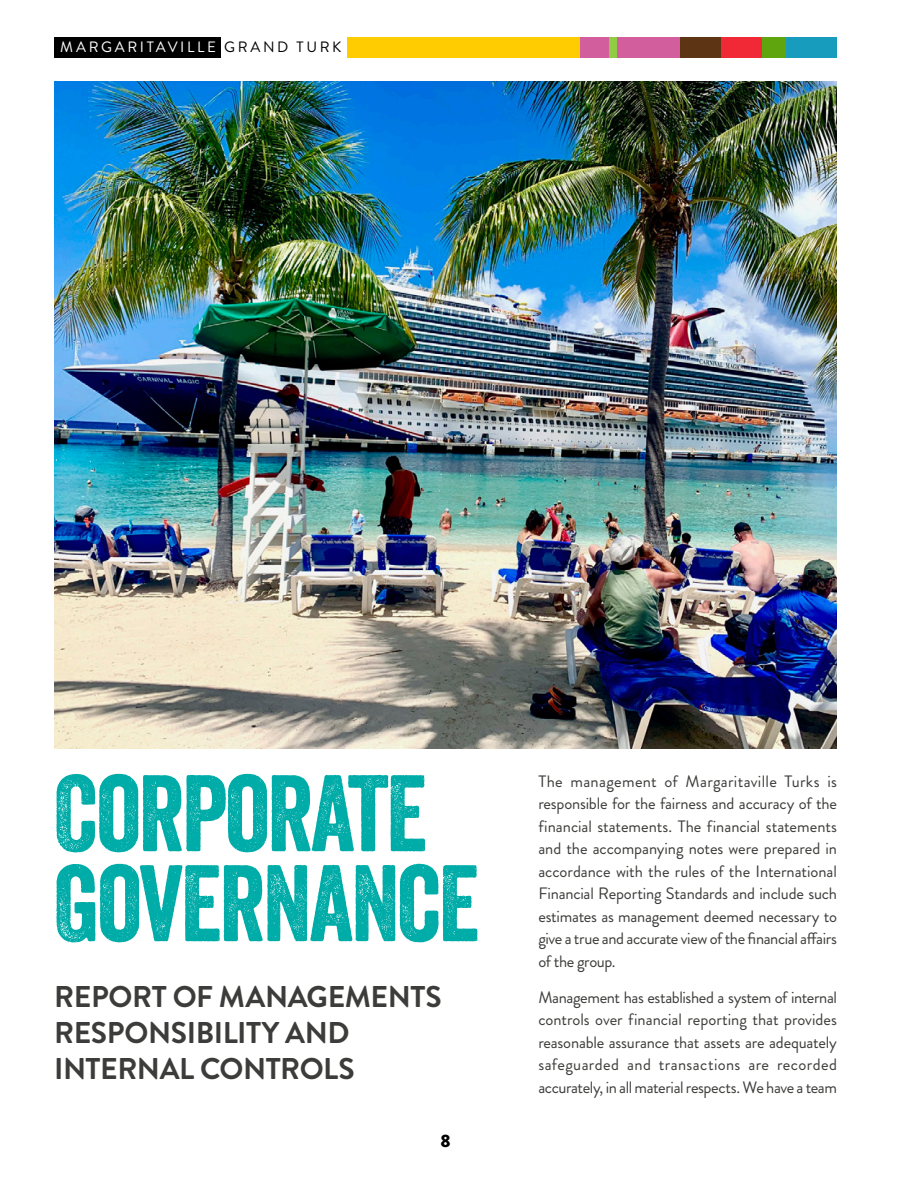
<style>
.page{position:relative;width:918px;height:1188px;background:#fff}
.page>*{position:absolute;margin:0;border:0;box-sizing:border-box;transform-origin:0 0}
.t1{font:105px/90px "Veneer";letter-spacing:-.025em;color:#00aca8}
.t2{font:700 30px/36px "Brandon Grotesque";letter-spacing:-.01em;color:#3c3c3a}
.t3{font:900 18px "Brandon Grotesque";color:#000}
.t4{font:16.5px/22.5px "Brandon Grotesque";letter-spacing:-.025em;color:#3c3c3a;text-align:justify}
.t5{font:15px "Brandon Grotesque";letter-spacing:.175em;color:#fff}
.s1{color:#000}
</style>
<div class="page">
<div style="left:54px;top:37px;width:167px;height:20px;background:#000"></div>
<div style="left:347px;top:37px;width:233px;height:20px;background:#fecc00"></div>
<div style="left:785px;top:37px;width:52px;height:20px;background:#179cbe"></div>
<div style="left:762px;top:37px;width:23px;height:20px;background:#5fa50e"></div>
<div style="left:721px;top:37px;width:41px;height:20px;background:#f12836"></div>
<div style="left:680px;top:37px;width:41px;height:20px;background:#5d3514"></div>
<div style="left:580px;top:37px;width:100px;height:20px;background:#d35e9e"></div>
<div style="left:609px;top:37px;width:8px;height:20px;background:#90cd44"></div>
<img style="left:54px;top:81px;width:783px;height:667px">
<p class="t5" style="left:60px;top:36px;width:283px">MARGARITAVILLE <span class="s1">GRAND TURK</span></p>
<h1 class="t1" style="left:54px;top:768px;width:427px">CORPORATE<br>GOVERNANCE</h1>
<p class="t4" style="left:538px;top:770px;width:300px">The management of Margaritaville Turks is responsible for the fairness and accuracy of the financial statements. The financial statements and the accompanying notes were prepared in accordance with the rules of the International Financial Reporting Standards and include such estimates as management deemed necessary to give a true and accurate view of the financial affairs of the group.</p>
<p class="t4" style="left:538px;top:986px;width:300px">Management has established a system of internal controls over financial reporting that provides reasonable assurance that assets are adequately safeguarded and transactions are recorded accurately, in all material respects. We have a team</p>
<h2 class="t2" style="left:54px;top:979px;width:389px">REPORT OF MANAGEMENTS<br>RESPONSIBILITY AND<br>INTERNAL CONTROLS</h2>
<p class="t3" style="left:440px;top:1128px;width:12px">8</p>
</div>
